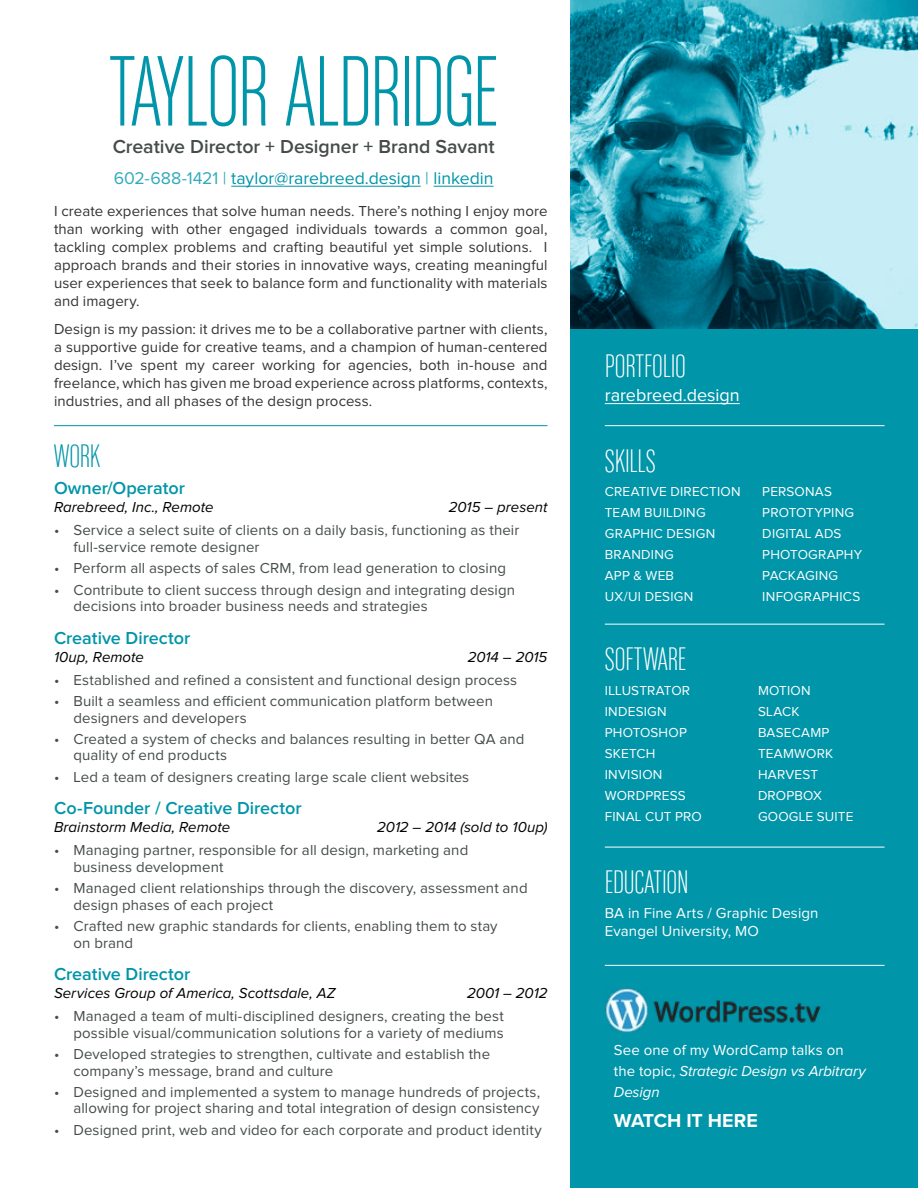
<style>
.page{position:relative;width:918px;height:1188px;background:#fff}
.page>*{position:absolute;margin:0;border:0;box-sizing:border-box;transform-origin:0 0}
.t1{font:106.5px "Chalet Comprime Milan Sixty";letter-spacing:-.02em;color:#0095a9}
.t2{font:34.5px "Chalet Comprime Milan Sixty";letter-spacing:.005em;color:#fff}
.t3{font:34.5px "Chalet Comprime Milan Sixty";color:#0095a9}
.t4{font:600 19.5px "Proxima Nova";letter-spacing:-.005em;color:#454c4a}
.t5{font:700 19.5px "Proxima Nova";letter-spacing:-.005em;color:#fff}
.t6{font:600 18px "Proxima Nova";color:#0095a9}
.t7{font:18px "Proxima Nova";color:#fff}
.t8{font:17.7px "Proxima Nova";color:#0095a9}
.t9{font:15px/16.5px "Proxima Nova";letter-spacing:.005em;color:#454c4a}
.t10{font:15px/18px "Proxima Nova";letter-spacing:.005em;color:#333;text-align:justify}
.t11{font:italic 15px "Proxima Nova";color:#000}
.t12{font:15px/21px "Proxima Nova";letter-spacing:.01em;color:#fff}
.t13{font:13.5px/21px "Proxima Nova";letter-spacing:.015em;color:#fff}
.s1{color:#33aaba}
.s2{font-style:italic}
</style>
<div class="page">
<div style="left:570px;top:0;width:348px;height:1188px;background:#0095a9"></div>
<hr style="left:231px;top:186px;width:190px;height:1px;background:#0095a9">
<hr style="left:434px;top:186px;width:60px;height:1px;background:#0095a9">
<hr style="left:605px;top:403px;width:135px;height:1px;background:#fff">
<hr style="left:605px;top:624px;width:280px;height:1px;background:#fff">
<hr style="left:605px;top:847px;width:280px;height:1px;background:#fff">
<hr style="left:605px;top:965px;width:280px;height:1px;background:#fff">
<hr style="left:605px;top:425px;width:280px;height:1px;background:#fff">
<hr style="left:54px;top:425px;width:494px;height:1px;background:#0095a9">
<img style="left:605px;top:988px;width:216px;height:45px">
<img style="left:570px;top:0;width:348px;height:328px">
<h1 class="t1" style="left:110px;top:34px;width:389px">TAYLOR ALDRIDGE</h1>
<h3 class="t4" style="left:113px;top:138px;width:384px">Creative Director + Designer + Brand Savant</h3>
<p class="t8" style="left:114px;top:170px;width:381px"><span class="s1">602-688-1421 |</span> taylor@rarebreed.design <span class="s1">|</span> linkedin</p>
<p class="t10" style="left:54px;top:202px;width:495px">I create experiences that solve human needs. There’s nothing I enjoy more than working with other engaged individuals towards a common goal, tackling complex problems and crafting beautiful yet simple solutions. I approach brands and their stories in innovative ways, creating meaningful user experiences that seek to balance form and functionality with materials and imagery.</p>
<p class="t10" style="left:54px;top:320px;width:495px">Design is my passion: it drives me to be a collaborative partner with clients, a supportive guide for creative teams, and a champion of human-centered design. I’ve spent my career working for agencies, both in-house and freelance, which has given me broad experience across platforms, contexts, industries, and all phases of the design process.</p>
<h2 class="t3" style="left:54px;top:437px;width:48px">WORK</h2>
<p class="t6" style="left:54px;top:480px;width:132px">Owner/Operator</p>
<p class="t11" style="left:54px;top:501px;width:161px">Rarebreed, Inc., Remote</p>
<p class="t11" style="left:449px;top:501px;width:100px">2015 – present</p>
<p class="t9" style="left:74px;top:523px;width:447px;text-indent:-20px">• Service a select suite of clients on a daily basis, functioning as their full-service remote designer</p>
<p class="t9" style="left:54px;top:561px;width:454px">• Perform all aspects of sales CRM, from lead generation to closing</p>
<p class="t9" style="left:74px;top:582px;width:443px;text-indent:-20px">• Contribute to client success through design and integrating design decisions into broader business needs and strategies</p>
<p class="t6" style="left:54px;top:629px;width:138px">Creative Director</p>
<p class="t11" style="left:54px;top:650px;width:92px">10up, Remote</p>
<p class="t11" style="left:468px;top:650px;width:81px">2014 – 2015</p>
<p class="t9" style="left:54px;top:672px;width:465px">• Established and refined a consistent and functional design process</p>
<p class="t9" style="left:74px;top:693px;width:421px;text-indent:-20px">• Built a seamless and efficient communication platform between designers and developers</p>
<p class="t9" style="left:74px;top:731px;width:453px;text-indent:-20px">• Created a system of checks and balances resulting in better QA and quality of end products</p>
<p class="t9" style="left:54px;top:769px;width:417px">• Led a team of designers creating large scale client websites</p>
<p class="t6" style="left:54px;top:800px;width:249px">Co-Founder / Creative Director</p>
<p class="t11" style="left:54px;top:821px;width:178px">Brainstorm Media, Remote</p>
<p class="t11" style="left:377px;top:821px;width:172px">2012 – 2014 (sold to 10up)</p>
<p class="t9" style="left:74px;top:843px;width:396px;text-indent:-20px">• Managing partner, responsible for all design, marketing and business development</p>
<p class="t9" style="left:74px;top:881px;width:456px;text-indent:-20px">• Managed client relationships through the discovery, assessment and design phases of each project</p>
<p class="t9" style="left:74px;top:918px;width:426px;text-indent:-20px">• Crafted new graphic standards for clients, enabling them to stay on brand</p>
<p class="t6" style="left:54px;top:966px;width:138px">Creative Director</p>
<p class="t11" style="left:54px;top:986px;width:283px">Services Group of America, Scottsdale, AZ</p>
<p class="t11" style="left:467px;top:986px;width:82px">2001 – 2012</p>
<p class="t9" style="left:54px;top:1009px;width:451px;text-align:right">• Managed a team of multi-disciplined designers, creating the best possible visual/communication solutions for a variety of mediums</p>
<p class="t9" style="left:74px;top:1046px;width:418px;text-indent:-20px">• Developed strategies to strengthen, cultivate and establish the company’s message, brand and culture</p>
<p class="t9" style="left:54px;top:1084px;width:488px;text-align:right">• Designed and implemented a system to manage hundreds of projects, allowing for project sharing and total integration of design consistency</p>
<p class="t9" style="left:54px;top:1122px;width:489px">• Designed print, web and video for each corporate and product identity</p>
<h2 class="t2" style="left:605px;top:348px;width:83px">PORTFOLIO</h2>
<p class="t7" style="left:605px;top:387px;width:136px">rarebreed.design</p>
<h2 class="t2" style="left:605px;top:442px;width:53px">SKILLS</h2>
<p class="t13" style="left:605px;top:482px;width:137px">CREATIVE DIRECTION<br>TEAM BUILDING<br>GRAPHIC DESIGN<br>BRANDING<br>APP &amp; WEB<br>UX/UI DESIGN</p>
<p class="t13" style="left:762px;top:482px;width:101px">PERSONAS<br>PROTOTYPING<br>DIGITAL ADS<br>PHOTOGRAPHY<br>PACKAGING<br>INFOGRAPHICS</p>
<h2 class="t2" style="left:605px;top:641px;width:83px">SOFTWARE</h2>
<p class="t13" style="left:605px;top:680px;width:99px">ILLUSTRATOR<br>INDESIGN<br>PHOTOSHOP<br>SKETCH<br>INVISION<br>WORDPRESS<br>FINAL CUT PRO</p>
<p class="t13" style="left:758px;top:680px;width:97px">MOTION<br>SLACK<br>BASECAMP<br>TEAMWORK<br>HARVEST<br>DROPBOX<br>GOOGLE SUITE</p>
<h2 class="t2" style="left:605px;top:864px;width:85px">EDUCATION</h2>
<p class="t12" style="left:605px;top:905px;width:215px;line-height:18px">BA in Fine Arts / Graphic Design<br>Evangel University, MO</p>
<p class="t12" style="left:614px;top:1040px;width:253px">See one of my WordCamp talks on the topic, <span class="s2">Strategic Design vs Arbitrary<br>Design</span></p>
<h3 class="t5" style="left:614px;top:1106px;width:146px">WATCH IT HERE</h3>
</div>
